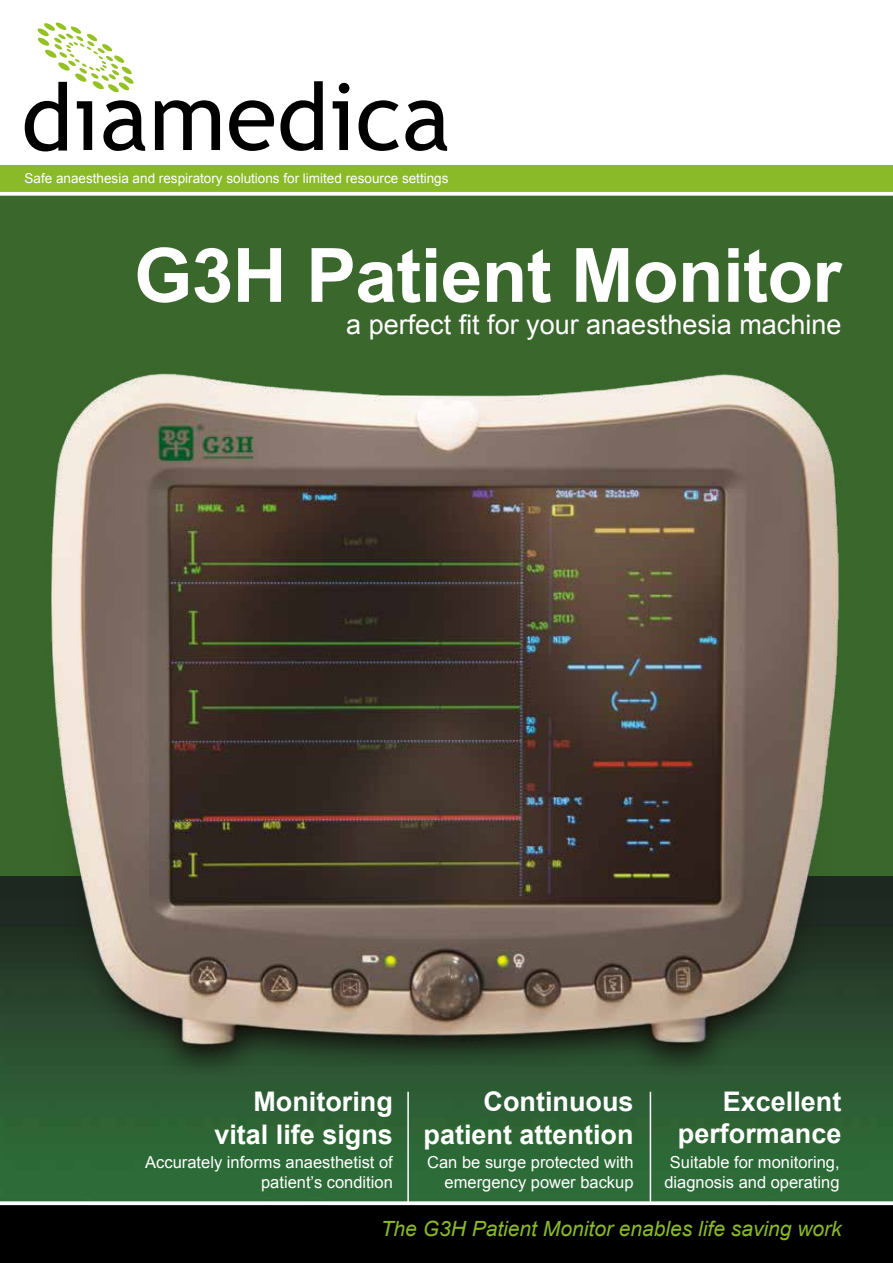
<style>
.page{position:relative;width:893px;height:1263px;background:#fff}
.page>*{position:absolute;margin:0;border:0;box-sizing:border-box;transform-origin:0 0}
.t1{font:700 75px "Arial";letter-spacing:-.01em;color:#fff}
.t2{font:700 27px/32.4px "Arial";color:#fff;text-align:right}
.t3{font:27px "Arial";color:#fff}
.t4{font:italic 21px "Arial";color:#8aba28}
.t5{font:16.5px/19.8px "Arial";color:#fff;text-align:right}
.t6{font:13.5px "Arial";color:#fff}
</style>
<div class="page">
<div style="left:0;top:184px;width:893px;height:1017px;background:#3a672b"></div>
<img style="left:0;top:876px;width:893px;height:325px">
<img style="left:29px;top:373px;width:829px;height:708px">
<div style="left:0;top:1204px;width:893px;height:59px;background:#000"></div>
<hr style="left:407px;top:1092px;width:2px;height:111px;background:#fff">
<hr style="left:650px;top:1092px;width:1px;height:111px;background:#fff">
<div style="left:0;top:165px;width:893px;height:27px;background:#8aba28"></div>
<svg style="left:155px;top:100px;width:65px;height:50px"></svg>
<svg style="left:229px;top:100px;width:45px;height:51px"></svg>
<svg style="left:280px;top:81px;width:43px;height:70px"></svg>
<svg style="left:333px;top:83px;width:16px;height:67px"></svg>
<svg style="left:359px;top:100px;width:40px;height:51px"></svg>
<svg style="left:405px;top:100px;width:42px;height:51px"></svg>
<svg style="left:25px;top:23px;width:120px;height:128px"></svg>
<svg style="left:0;top:192px;width:893px;height:4px;background:#eff2ee"></svg>
<svg style="left:0;top:1201px;width:893px;height:4px"></svg>
<p class="t6" style="left:25px;top:169px;width:425px">Safe anaesthesia and respiratory solutions for limited resource settings</p>
<h1 class="t1" style="left:134px;top:226px;width:709px">G3H Patient Monitor</h1>
<h2 class="t3" style="left:346px;top:307px;width:497px">a perfect fit for your anaesthesia machine</h2>
<h2 class="t2" style="left:214px;top:1086px;width:180px">Monitoring vital life signs</h2>
<p class="t5" style="left:145px;top:1153px;width:249px">Accurately informs anaesthetist of patient’s condition</p>
<h2 class="t2" style="left:424px;top:1086px;width:212px">Continuous patient attention</h2>
<p class="t5" style="left:427px;top:1153px;width:208px">Can be surge protected with emergency power backup</p>
<h2 class="t2" style="left:678px;top:1086px;width:165px">Excellent performance</h2>
<p class="t5" style="left:664px;top:1153px;width:177px;text-align:center">Suitable for monitoring, diagnosis and operating</p>
<p class="t4" style="left:381px;top:1215px;width:463px">The G3H Patient Monitor enables life saving work</p>
</div>
